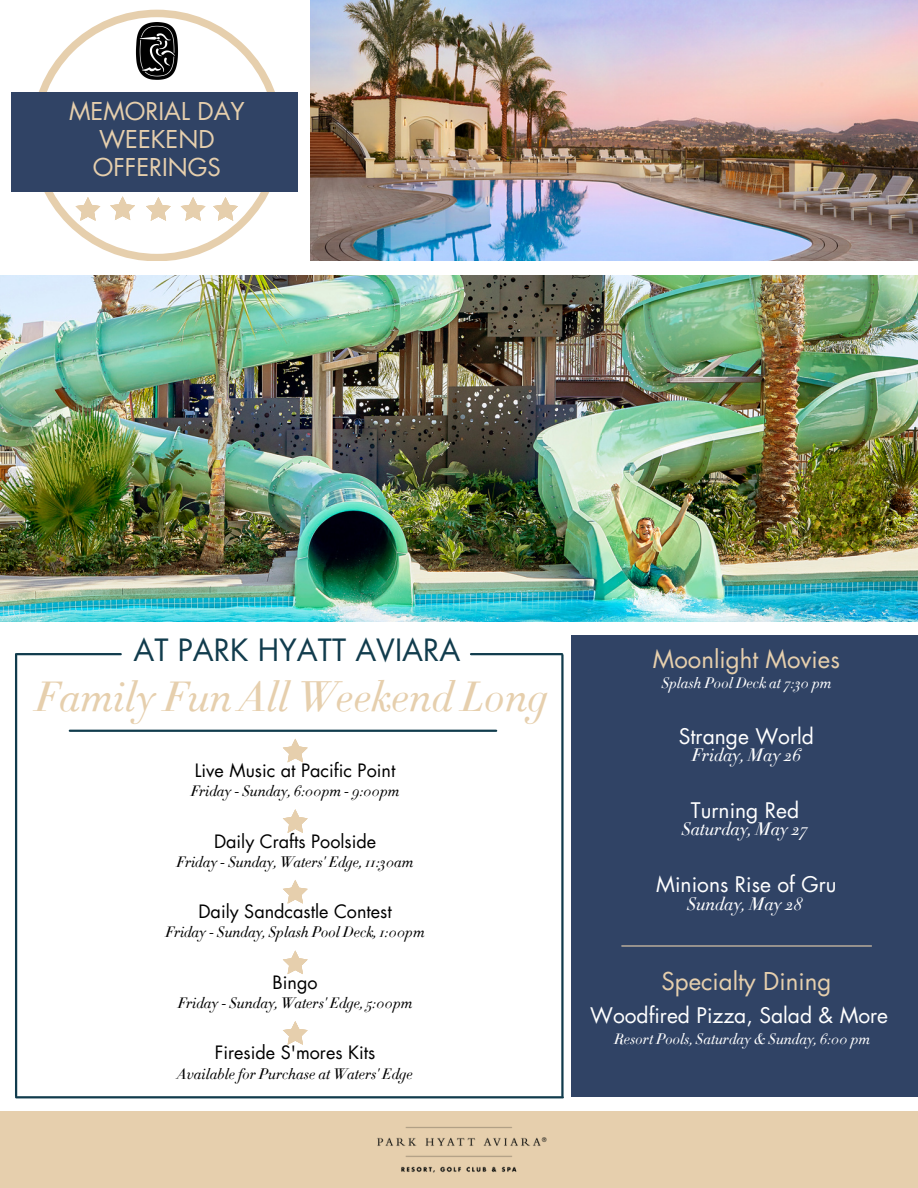
<style>
.page{position:relative;width:918px;height:1188px;background:#fff}
.page>*{position:absolute;margin:0;border:0;box-sizing:border-box;transform-origin:0 0}
.t1{font:42px "Didot HTF L06 Light Ital";color:#e6cfad}
.t2{font:30px "Futura";color:#113c4d}
.t3{font:24px/28.2px "Futura";color:#e6cfad;text-align:center}
.t4{font:21px "Futura";color:#fff}
.t5{font:18px "Futura";color:#000}
.t6{font:18px "Didot HTF L06 Light Ital";color:#fff}
.t7{font:15px "Didot HTF L06 Light Ital";color:#000}
.t8{font:15px "Didot HTF L06 Light Ital";color:#fff}
</style>
<div class="page">
<img style="left:311px;top:0;width:607px;height:261px">
<img style="left:0;top:276px;width:918px;height:345px">
<div style="left:571px;top:635px;width:347px;height:461px;background:#304365"></div>
<div style="left:0;top:1111px;width:918px;height:77px;background:#e6cfad"></div>
<hr style="left:17px;top:653px;width:104px;height:2px;background:#113c4d">
<hr style="left:471px;top:653px;width:91px;height:2px;background:#113c4d">
<hr style="left:15px;top:654px;width:2px;height:442px;background:#113c4d">
<hr style="left:561px;top:655px;width:3px;height:441px;background:#113c4d">
<hr style="left:16px;top:1096px;width:547px;height:2px;background:#113c4d">
<svg style="left:39px;top:10px;width:236px;height:251px"></svg>
<div style="left:11px;top:92px;width:286px;height:100px;background:#304365"></div>
<svg style="left:76px;top:197px;width:24px;height:24px"></svg>
<svg style="left:110px;top:196px;width:25px;height:24px"></svg>
<svg style="left:146px;top:197px;width:25px;height:24px"></svg>
<svg style="left:181px;top:197px;width:24px;height:24px"></svg>
<svg style="left:213px;top:197px;width:25px;height:24px"></svg>
<hr style="left:70px;top:730px;width:426px;height:2px;background:#113c4d">
<hr style="left:622px;top:945px;width:250px;height:2px;background:#e6cfad">
<img style="left:377px;top:1127px;width:170px;height:46px">
<img style="left:110px;top:23px;width:94px;height:58px">
<svg style="left:283px;top:809px;width:25px;height:24px"></svg>
<svg style="left:283px;top:739px;width:25px;height:23px"></svg>
<svg style="left:283px;top:880px;width:25px;height:24px"></svg>
<svg style="left:283px;top:951px;width:25px;height:23px"></svg>
<svg style="left:283px;top:1021px;width:25px;height:24px"></svg>
<p class="t3" style="left:69px;top:99px;width:177px">MEMORIAL DAY<br>WEEKEND</p>
<p class="t3" style="left:93px;top:155px;width:130px">OFFERINGS</p>
<p class="t2" style="left:134px;top:639px;width:328px">AT PARK HYATT AVIARA</p>
<p class="t1" style="left:35px;top:677px;width:514px">Family Fun All Weekend Long</p>
<p class="t5" style="left:195px;top:763px;width:202px">Live Music at Pacific Point</p>
<p class="t7" style="left:191px;top:784px;width:210px">Friday - Sunday, 6:00pm - 9:00pm</p>
<p class="t5" style="left:214px;top:834px;width:164px">Daily Crafts Poolside</p>
<p class="t7" style="left:177px;top:855px;width:238px">Friday - Sunday, Waters' Edge, 11:30am</p>
<p class="t5" style="left:198px;top:905px;width:195px">Daily Sandcastle Contest</p>
<p class="t7" style="left:165px;top:925px;width:261px">Friday - Sunday, Splash Pool Deck, 1:00pm</p>
<p class="t5" style="left:273px;top:975px;width:47px">Bingo</p>
<p class="t7" style="left:178px;top:996px;width:236px">Friday - Sunday, Waters' Edge, 5:00pm</p>
<p class="t5" style="left:215px;top:1046px;width:162px">Fireside S'mores Kits</p>
<p class="t7" style="left:177px;top:1067px;width:237px">Available for Purchase at Waters' Edge</p>
<p class="t3" style="left:653px;top:646px;width:189px">Moonlight Movies</p>
<p class="t8" style="left:661px;top:676px;width:172px">Splash Pool Deck at 7:30 pm</p>
<p class="t4" style="left:679px;top:728px;width:137px">Strange World</p>
<p class="t6" style="left:692px;top:747px;width:111px">Friday, May 26</p>
<p class="t4" style="left:691px;top:803px;width:110px">Turning Red</p>
<p class="t6" style="left:681px;top:820px;width:128px">Saturday, May 27</p>
<p class="t4" style="left:656px;top:876px;width:182px">Minions Rise of Gru</p>
<p class="t6" style="left:687px;top:895px;width:117px">Sunday, May 28</p>
<p class="t3" style="left:661px;top:969px;width:171px">Specialty Dining</p>
<p class="t4" style="left:590px;top:1007px;width:300px">Woodfired Pizza, Salad &amp; More</p>
<p class="t8" style="left:614px;top:1032px;width:257px">Resort Pools, Saturday &amp; Sunday, 6:00 pm</p>
</div>
